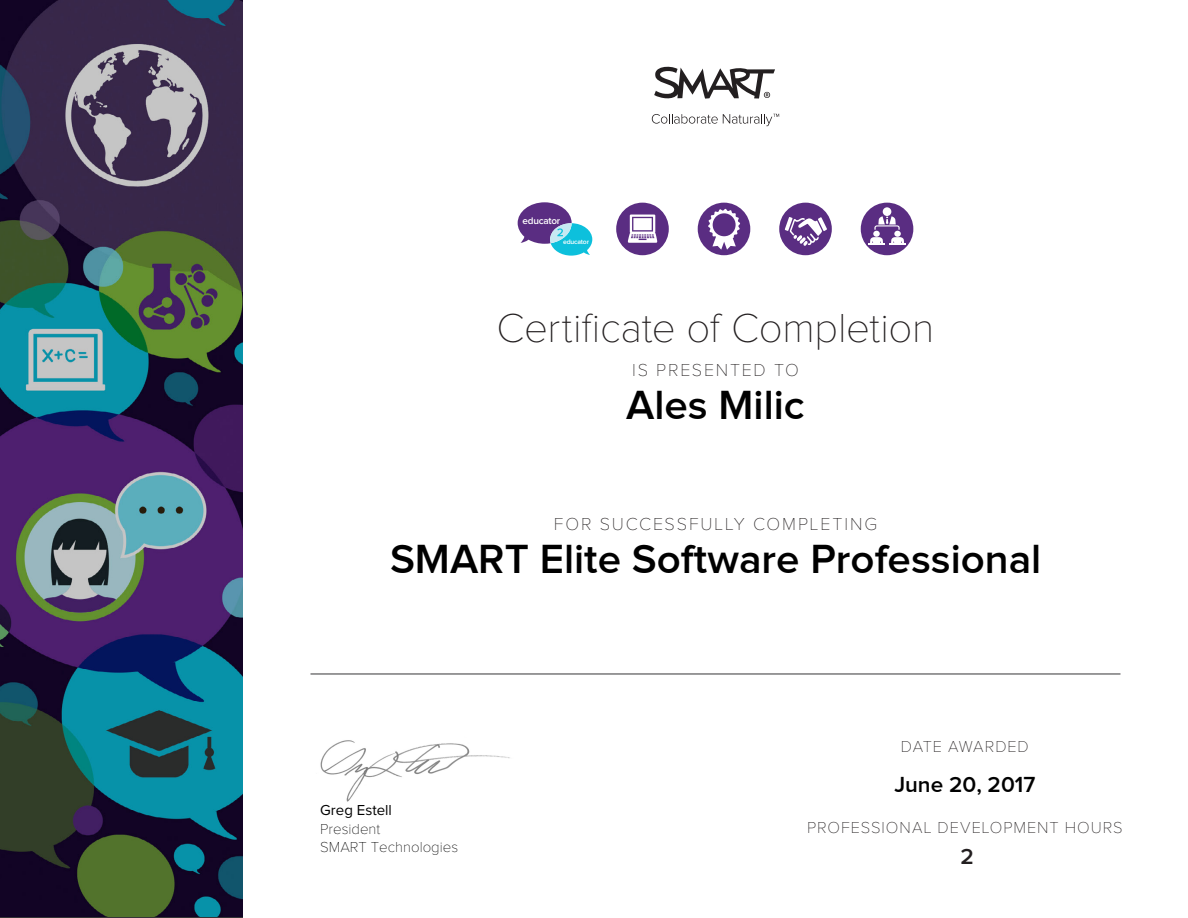
<style>
.page{position:relative;width:1188px;height:918px;background:#fff}
.page>*{position:absolute;margin:0;border:0;box-sizing:border-box;transform-origin:0 0}
.t1{font:600 42px "Proxima Nova";color:#000}
.t2{font:100 42px "Proxima Nova";letter-spacing:-.005em;color:#231f20}
.t3{font:600 22.5px "Proxima Nova";color:#000}
.t4{font:600 22.5px "Proxima Nova";color:#231f20}
.t5{font:100 18px "Proxima Nova";letter-spacing:.1em;color:#231f20}
.t6{font:100 16.5px "Proxima Nova";letter-spacing:.055em;color:#231f20}
.t7{font:100 15px/18.5px "Proxima Nova T";color:#000}
.t8{font:15px "Proxima Nova";color:#000}
.t9{font:600 9.9px "Proxima Nova";letter-spacing:-.025em;color:#fff}
.t10{font:600 6.75px "Proxima Nova";letter-spacing:-.025em;color:#fff}
</style>
<div class="page">
<img style="left:0;top:0;width:243px;height:916px">
<svg style="left:654px;top:66px;width:121px;height:33px"></svg>
<svg style="left:652px;top:114px;width:127px;height:12px"></svg>
<svg style="left:518px;top:202px;width:74px;height:54px"></svg>
<div style="left:698px;top:203px;width:52px;height:52px;background:#5a2d82;border-radius:50%"></div>
<svg style="left:708px;top:209px;width:32px;height:41px"></svg>
<div style="left:616px;top:203px;width:53px;height:52px;background:#5a2d82;border-radius:50%"></div>
<svg style="left:628px;top:215px;width:29px;height:28px"></svg>
<div style="left:779px;top:203px;width:53px;height:52px;background:#5a2d82;border-radius:50%"></div>
<svg style="left:785px;top:217px;width:42px;height:29px"></svg>
<div style="left:861px;top:203px;width:52px;height:52px;background:#5a2d82;border-radius:50%"></div>
<svg style="left:868px;top:216px;width:38px;height:29px"></svg>
<div style="left:883px;top:207px;width:8px;height:9px;background:#fff;border-radius:50%"></div>
<hr style="left:310px;top:674px;width:810px;height:1px;background:#363537">
<img style="left:320px;top:740px;width:190px;height:62px">
<p class="t9" style="left:523px;top:217px;width:39px">educator</p>
<p class="t10" style="left:563px;top:239px;width:27px">educator</p>
<h1 class="t2" style="left:497px;top:309px;width:439px">Certificate of Completion</h1>
<p class="t5" style="left:632px;top:362px;width:168px">IS PRESENTED TO</p>
<h1 class="t1" style="left:626px;top:386px;width:180px">Ales Milic</h1>
<p class="t5" style="left:554px;top:515px;width:325px">FOR SUCCESSFULLY COMPLETING</p>
<h1 class="t1" style="left:390px;top:539px;width:653px">SMART Elite Software Professional</h1>
<p class="t6" style="left:901px;top:739px;width:129px">DATE AWARDED</p>
<p class="t8" style="left:320px;top:801px;width:73px">Greg Estell</p>
<p class="t7" style="left:320px;top:820px;width:139px">President<br>SMART Technologies</p>
<h2 class="t3" style="left:894px;top:774px;width:143px">June 20, 2017</h2>
<p class="t6" style="left:807px;top:819px;width:317px">PROFESSIONAL DEVELOPMENT HOURS</p>
<h2 class="t4" style="left:961px;top:844px;width:15px">2</h2>
</div>
